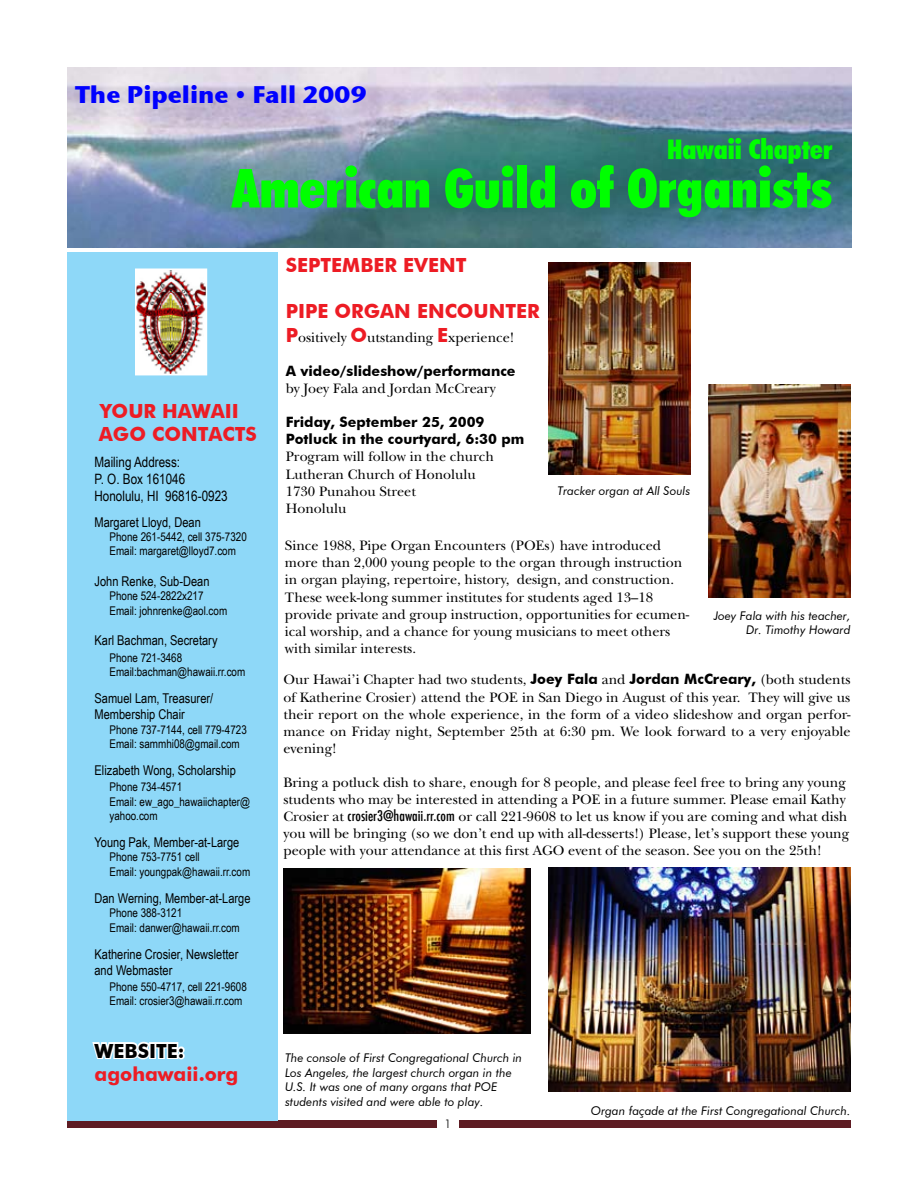
<style>
.page{position:relative;width:918px;height:1188px;background:#fff}
.page>*{position:absolute;margin:0;border:0;box-sizing:border-box;transform-origin:0 0}
.t1{font:900 condensed 54px "Futura BT";color:#0f0}
.t2{font:900 condensed 27px "Futura BT";color:#0f0}
.t3{font:700 24px "Stone Sans ITC";color:#00f}
.t4{font:700 19.5px/23.4px "Futura BT";color:#ed1c24}
.t5{font:700 19.5px "Futura BT";color:#000}
.t6{font:14.25px/17.1px "New Baskerville";color:#000}
.t7{font:700 14.25px/17.1px "Futura BT";color:#000}
.t8{font:14.25px/17.1px "Arial Narrow";color:#000}
.t9{font:13.5px/16.2px "Arial Narrow";color:#000}
.t10{font:12px/14.4px "Arial Narrow";color:#000}
.t11{font:italic 12px/14.4px "Futura BT";color:#000}
.s1{font-family:"Futura BT";font-weight:700;font-size:19.5px;color:#ed1c24}
.s2{font-family:"Futura BT";font-weight:700}
.s3{font-family:"Futura";font-weight:500;font-stretch:condensed}
</style>
<div class="page">
<div style="left:68px;top:1120px;width:369px;height:8px;background:#5e1c23"></div>
<div style="left:459px;top:1120px;width:391px;height:8px;background:#5e1c23"></div>
<img style="left:68px;top:68px;width:783px;height:180px">
<div style="left:68px;top:252px;width:210px;height:868px;background:#8ed8f8"></div>
<svg style="left:92px;top:1041px;width:93px;height:19px"></svg>
<img style="left:138px;top:271px;width:66px;height:101px">
<div style="left:135px;top:268px;width:72px;height:107px;border:2px solid #fff"></div>
<img style="left:708px;top:385px;width:142px;height:212px">
<img style="left:548px;top:262px;width:142px;height:213px">
<img style="left:284px;top:868px;width:246px;height:166px">
<img style="left:548px;top:868px;width:302px;height:223px">
<h3 class="t3" style="left:75px;top:73px;width:293px">The Pipeline • Fall 2009</h3>
<h2 class="t2" style="left:667px;top:133px;width:167px">Hawaii Chapter</h2>
<h1 class="t1" style="left:232px;top:155px;width:602px">American Guild of Organists</h1>
<h3 class="t4" style="left:99px;top:399px;width:160px">YOUR HAWAII<br>AGO CONTACTS</h3>
<p class="t8" style="left:94px;top:453px;width:135px">Mailing Address:<br>P. O. Box 161046<br>Honolulu, HI 96816-0923</p>
<p class="t9" style="left:94px;top:513px;width:108px">Margaret Lloyd, Dean</p>
<p class="t10" style="left:110px;top:529px;width:139px">Phone 261-5442, cell 375-7320<br>Email: margaret@lloyd7.com</p>
<p class="t9" style="left:94px;top:573px;width:117px">John Renke, Sub-Dean</p>
<p class="t10" style="left:110px;top:588px;width:119px">Phone 524-2822x217<br>Email: johnrenke@aol.com</p>
<p class="t9" style="left:94px;top:632px;width:125px">Karl Bachman, Secretary</p>
<p class="t10" style="left:110px;top:650px;width:137px">Phone 721-3468<br>Email:bachman@hawaii.rr.com</p>
<p class="t9" style="left:94px;top:690px;width:120px">Samuel Lam, Treasurer/<br>Membership Chair</p>
<p class="t10" style="left:110px;top:722px;width:139px">Phone 737-7144, cell 779-4723<br>Email: sammhi08@gmail.com</p>
<p class="t9" style="left:94px;top:762px;width:143px">Elizabeth Wong, Scholarship</p>
<p class="t10" style="left:110px;top:779px;width:142px">Phone 734-4571<br>Email: ew_ago_hawaiichapter@ yahoo.com</p>
<p class="t9" style="left:94px;top:834px;width:146px">Young Pak, Member-at-Large</p>
<p class="t10" style="left:110px;top:849px;width:142px">Phone 753-7751 cell<br>Email: youngpak@hawaii.rr.com</p>
<p class="t9" style="left:94px;top:889px;width:158px">Dan Werning, Member-at-Large</p>
<p class="t10" style="left:109px;top:905px;width:132px">Phone 388-3121<br>Email: danwer@hawaii.rr.com</p>
<p class="t9" style="left:94px;top:945px;width:145px">Katherine Crosier, Newsletter and Webmaster</p>
<p class="t10" style="left:109px;top:979px;width:139px">Phone 550-4717, cell 221-9608<br>Email: crosier3@hawaii.rr.com</p>
<h3 class="t5" style="left:94px;top:1039px;width:92px">website:</h3>
<h3 class="t4" style="left:94px;top:1062px;width:146px">agohawaii.org</h3>
<h3 class="t4" style="left:286px;top:253px;width:182px">SEPTEMBE R EVENT</h3>
<h3 class="t4" style="left:286px;top:300px;width:256px">PIPE ORGAN ENCOUNTER</h3>
<p class="t6" style="left:286px;top:329px;width:230px"><span class="s1">P</span>ositively <span class="s1">O</span>utstanding <span class="s1">E</span>xperience!</p>
<p class="t7" style="left:286px;top:362px;width:231px">A video/slideshow/performance</p>
<p class="t6" style="left:286px;top:380px;width:212px">by Joey Fala and Jordan McCreary</p>
<p class="t7" style="left:286px;top:414px;width:240px">Friday, September 25, 2009<br>Potluck in the courtyard, 6:30 pm</p>
<p class="t6" style="left:286px;top:448px;width:210px">Program will follow in the church<br>Lutheran Church of Honolulu<br>1730 Punahou Street<br>Honolulu</p>
<p class="t11" style="left:557px;top:483px;width:134px">Tracker organ at All Souls</p>
<p class="t6" style="left:285px;top:537px;width:406px">Since 1988, Pipe Organ Encounters (POEs) have introduced more than 2,000 young people to the organ through instruction in organ playing, repertoire, history, design, and construction.<br>These week-long summer institutes for students aged 13–18 provide private and group instruction, opportunities for ecumen&shy;ical worship, and a chance for young musicians to meet others with similar interests.</p>
<p class="t11" style="left:714px;top:608px;width:138px;text-align:right">Joey Fala with his teacher,<br>Dr. Timothy Howard</p>
<p class="t6" style="left:284px;top:671px;width:569px;text-align:justify">Our Hawai’i Chapter had two students, <span class="s2">Joey Fala</span> and <span class="s2">Jordan McCreary,</span> (both students of Katherine Crosier) attend the POE in San Diego in August of this year. They will give us their report on the whole experience, in the form of a video slideshow and organ perfor&shy;mance on Friday night, September 25th at 6:30 pm. We look forward to a very enjoyable evening!</p>
<p class="t6" style="left:284px;top:774px;width:567px">Bring a potluck dish to share, enough for 8 people, and please feel free to bring any young students who may be interested in attending a POE in a future summer. Please email Kathy Crosier at <span class="s3">crosier3@hawaii.rr.com</span> or call 221-9608 to let us know if you are coming and what dish you will be bringing (so we don’t end up with all-desserts!) Please, let’s support these young people with your attendance at this first AGO event of the season. See you on the 25th!</p>
<p class="t11" style="left:285px;top:1051px;width:239px">The console of First Congregational Church in Los Angeles, the largest church organ in the U.S. It was one of many organs that POE students visited and were able to play.</p>
<p class="t11" style="left:591px;top:1103px;width:261px">Organ façade at the First Congregational Church.</p>
</div>
